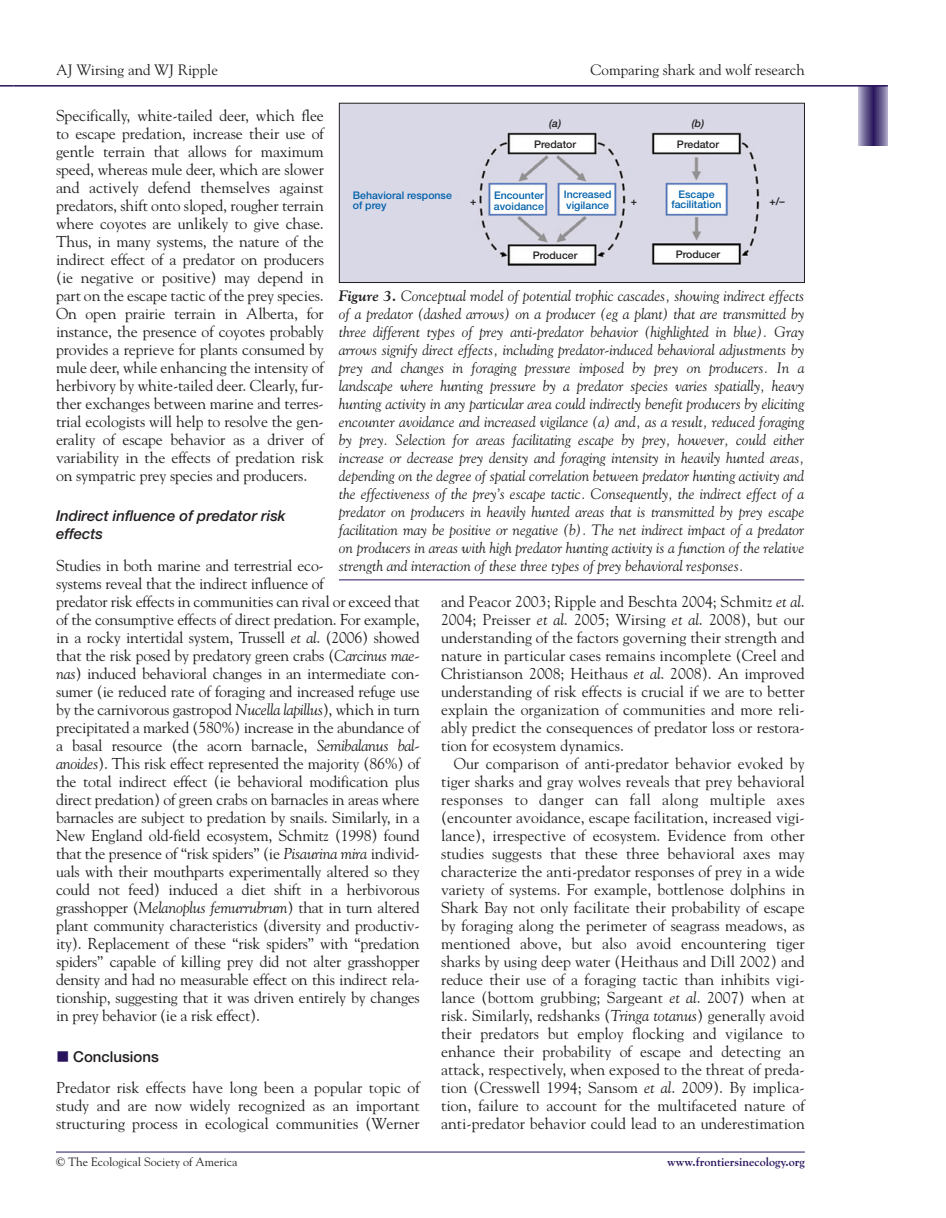
<style>
.page{position:relative;width:946px;height:1218px;background:#fff}
.page>*{position:absolute;margin:0;border:0;box-sizing:border-box;transform-origin:0 0}
.t1{font:15.75px/18px "Goudy";letter-spacing:-.015em;color:#231f20;text-align:justify}
.t2{font:italic 15px/18px "Goudy";color:#231f20;text-align:justify}
.t3{font:15px "Goudy";color:#231f20}
.t4{font:italic 500 15px/18px "Helvetica Neue";color:#231f20}
.t5{font:500 15px "Helvetica Neue";color:#231f20}
.t6{font:12px "Goudy";color:#231f20}
.t7{font:700 12px "Goudy";color:#29135d}
.t8{font:500 10.5px/10.5px "Helvetica Neue";color:#0161aa}
.t9{font:500 10.5px "Helvetica Neue";color:#231f20}
.t10{font:italic 500 10.5px "Helvetica Neue";color:#231f20}
.s1{font-style:italic}
.s2{color:#29135d}
.s3{font-weight:700}
</style>
<div class="page">
<svg style="left:0;top:85px;width:14px;height:2px"></svg>
<svg style="left:858px;top:87px;width:29px;height:58px;background:#695e90"></svg>
<hr style="left:14px;top:85px;width:873px;height:2px;background:#29135d">
<hr style="left:56px;top:1151px;width:748px;height:1px;background:#29135d">
<hr style="left:339px;top:579px;width:465px;height:1px;background:#29135d">
<img style="left:341px;top:105px;width:461px;height:176px">
<div style="left:339px;top:103px;width:465px;height:180px;border:1px solid #231f20"></div>
<p class="t3" style="left:56px;top:64px;width:163px">AJ Wirsing and WJ Ripple</p>
<p class="t3" style="left:590px;top:64px;width:216px">Comparing shark and wolf research</p>
<p class="t1" style="left:56px;top:108px;width:269px">Specifically, white-tailed deer, which flee to escape predation, increase their use of gentle terrain that allows for maximum speed, whereas mule deer, which are slower and actively defend themselves against predators, shift onto sloped, rougher terrain where coyotes are unlikely to give chase.<br>Thus, in many systems, the nature of the indirect effect of a predator on producers (ie negative or positive) may depend in part on the escape tactic of the prey species.<br>On open prairie terrain in Alberta, for instance, the presence of coyotes probably provides a reprieve for plants consumed by mule deer, while enhancing the intensity of herbivory by white-tailed deer. Clearly, fur&shy;ther exchanges between marine and terres&shy;trial ecologists will help to resolve the gen&shy;erality of escape behavior as a driver of variability in the effects of predation risk on sympatric prey species and producers.</p>
<p class="t4" style="left:56px;top:508px;width:231px">Indirect influence of predator risk effects</p>
<p class="t1" style="left:56px;top:558px;width:365px;text-align:left">Studies in both marine and terrestrial eco-<br>systems reveal that the indirect influence of<br>predator risk effects in communities can rival or exceed that of the consumptive effects of direct predation. For example, in a rocky intertidal system, Trussell <span class="s1">et al</span>. (2006) showed that the risk posed by predatory green crabs (<span class="s1">Carcinus mae&shy;nas</span>) induced behavioral changes in an intermediate con&shy;sumer (ie reduced rate of foraging and increased refuge use by the carnivorous gastropod <span class="s1">Nucella lapillus</span>), which in turn precipitated a marked (580%) increase in the abundance of a basal resource (the acorn barnacle, <span class="s1">Semibalanus bal&shy;anoides</span>). This risk effect represented the majority (86%) of the total indirect effect (ie behavioral modification plus direct predation) of green crabs on barnacles in areas where barnacles are subject to predation by snails. Similarly, in a New England old-field ecosystem, Schmitz (1998) found that the presence of “risk spiders” (ie <span class="s1">Pisaurina mira</span> individ&shy;uals with their mouthparts experimentally altered so they could not feed) induced a diet shift in a herbivorous grasshopper (<span class="s1">Melanoplus femurrubrum</span>) that in turn altered plant community characteristics (diversity and productiv&shy;ity). Replacement of these “risk spiders” with “predation spiders” capable of killing prey did not alter grasshopper density and had no measurable effect on this indirect rela&shy;tionship, suggesting that it was driven entirely by changes in prey behavior (ie a risk effect).</p>
<p class="t5" style="left:56px;top:1051px;width:104px"><span class="s2">■</span> Conclusions</p>
<p class="t1" style="left:56px;top:1080px;width:365px">Predator risk effects have long been a popular topic of study and are now widely recognized as an important structuring process in ecological communities (Werner</p>
<p class="t10" style="left:691px;top:119px;width:14px">(b)</p>
<p class="t9" style="left:677px;top:140px;width:44px">Predator</p>
<p class="t10" style="left:549px;top:119px;width:14px">(a)</p>
<p class="t9" style="left:534px;top:140px;width:44px">Predator</p>
<p class="t8" style="left:353px;top:191px;width:101px">Behavioral response of prey</p>
<p class="t8" style="left:494px;top:191px;width:51px">Encounter avoidance</p>
<p class="t8" style="left:563px;top:190px;width:49px">Increased vigilance</p>
<p class="t8" style="left:671px;top:189px;width:52px;text-align:center">Escape facilitation</p>
<p class="t9" style="left:470px;top:197px;width:8px">+</p>
<p class="t9" style="left:630px;top:197px;width:8px">+</p>
<p class="t9" style="left:769px;top:197px;width:17px">+/–</p>
<p class="t9" style="left:675px;top:250px;width:46px">Producer</p>
<p class="t9" style="left:532px;top:251px;width:46px">Producer</p>
<p class="t2" style="left:339px;top:288px;width:467px"><span class="s3">Figure 3.</span> Conceptual model of potential trophic cascades, showing indirect effects of a predator (dashed arrows) on a producer (eg a plant) that are transmitted by three different types of prey anti-predator behavior (highlighted in blue). Gray arrows signify direct effects, including predator-induced behavioral adjustments by prey and changes in foraging pressure imposed by prey on producers. In a landscape where hunting pressure by a predator species varies spatially, heavy hunting activity in any particular area could indirectly benefit producers by eliciting encounter avoidance and increased vigilance (a) and, as a result, reduced foraging by prey. Selection for areas facilitating escape by prey, however, could either increase or decrease prey density and foraging intensity in heavily hunted areas, depending on the degree of spatial correlation between predator hunting activity and the effectiveness of the prey’s escape tactic. Consequently, the indirect effect of a predator on producers in heavily hunted areas that is transmitted by prey escape facilitation may be positive or negative (b). The net indirect impact of a predator on producers in areas with high predator hunting activity is a function of the relative strength and interaction of these three types of prey behavioral responses.</p>
<p class="t1" style="left:441px;top:594px;width:365px">and Peacor 2003; Ripple and Beschta 2004; Schmitz <span class="s1">et al</span>.<br>2004; Preisser <span class="s1">et al</span>. 2005; Wirsing <span class="s1">et al</span>. 2008), but our understanding of the factors governing their strength and nature in particular cases remains incomplete (Creel and Christianson 2008; Heithaus <span class="s1">et al</span>. 2008). An improved understanding of risk effects is crucial if we are to better explain the organization of communities and more reli&shy;ably predict the consequences of predator loss or restora&shy;tion for ecosystem dynamics.</p>
<p class="t1" style="left:441px;top:756px;width:365px;text-indent:13px">Our comparison of anti-predator behavior evoked by tiger sharks and gray wolves reveals that prey behavioral responses to danger can fall along multiple axes (encounter avoidance, escape facilitation, increased vigi&shy;lance), irrespective of ecosystem. Evidence from other studies suggests that these three behavioral axes may characterize the anti-predator responses of prey in a wide variety of systems. For example, bottlenose dolphins in Shark Bay not only facilitate their probability of escape by foraging along the perimeter of seagrass meadows, as mentioned above, but also avoid encountering tiger sharks by using deep water (Heithaus and Dill 2002) and reduce their use of a foraging tactic than inhibits vigi&shy;lance (bottom grubbing; Sargeant <span class="s1">et al</span>. 2007) when at risk. Similarly, redshanks (<span class="s1">Tringa totanus</span>) generally avoid their predators but employ flocking and vigilance to enhance their probability of escape and detecting an attack, respectively, when exposed to the threat of preda&shy;tion (Cresswell 1994; Sansom <span class="s1">et al</span>. 2009). By implica&shy;tion, failure to account for the multifaceted nature of anti-predator behavior could lead to an underestimation</p>
<p class="t6" style="left:56px;top:1157px;width:183px">© The Ecological Society of America</p>
<p class="t7" style="left:667px;top:1157px;width:139px">www.frontiersinecology.org</p>
</div>
